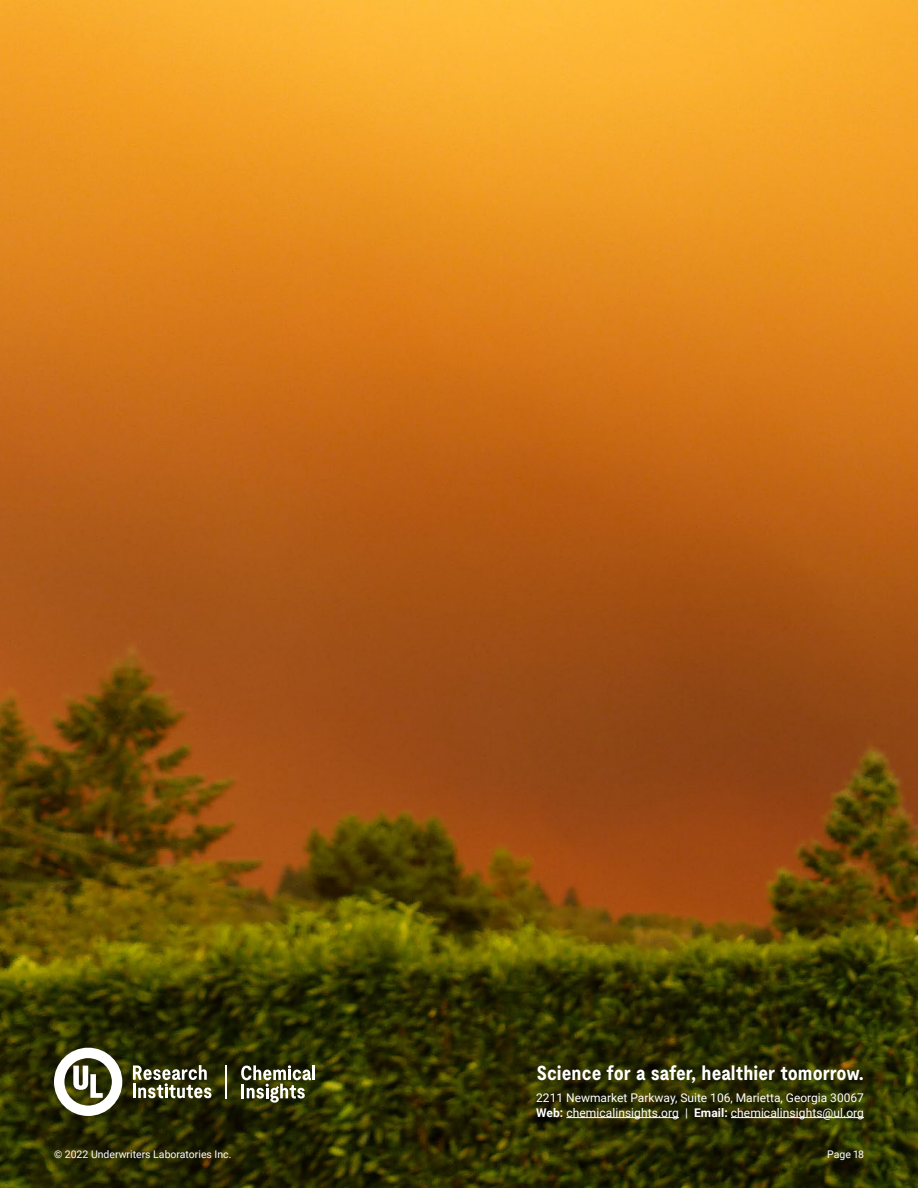
<style>
.page{position:relative;width:918px;height:1188px;background:#fff}
.page>*{position:absolute;margin:0;border:0;box-sizing:border-box;transform-origin:0 0}
.t1{font:700 condensed 20.25px "UL Moderat";letter-spacing:.005em;color:#fff}
.t2{font:12px/15px "Roboto";color:#fff}
.t3{font:10.5px "Roboto";color:#fff}
.s1{font-weight:700}
</style>
<div class="page">
<img style="left:0;top:0;width:918px;height:1188px">
<hr style="left:566px;top:1117px;width:113px;height:1px;background:#fff">
<hr style="left:731px;top:1117px;width:133px;height:1px;background:#fff">
<hr style="left:225px;top:1065px;width:2px;height:33px;background:#fff">
<hr style="left:312px;top:1065px;width:3px;height:15px;background:#fff">
<svg style="left:241px;top:1065px;width:70px;height:38px"></svg>
<svg style="left:54px;top:1048px;width:68px;height:68px"></svg>
<svg style="left:133px;top:1065px;width:78px;height:33px"></svg>
<h1 class="t1" style="left:537px;top:1057px;width:329px">Science for a safer, healthier tomorrow.</h1>
<p class="t2" style="left:536px;top:1090px;width:329px">2211 Newmarket Parkway, Suite 106, Marietta, Georgia 30067<br><span class="s1">Web:</span> chemicalinsights.org | <span class="s1">Email:</span> chemicalinsights@ul.org</p>
<p class="t3" style="left:54px;top:1147px;width:179px">© 2022 Underwriters Laboratories Inc.</p>
<p class="t3" style="left:827px;top:1147px;width:38px">Page 18</p>
</div>
